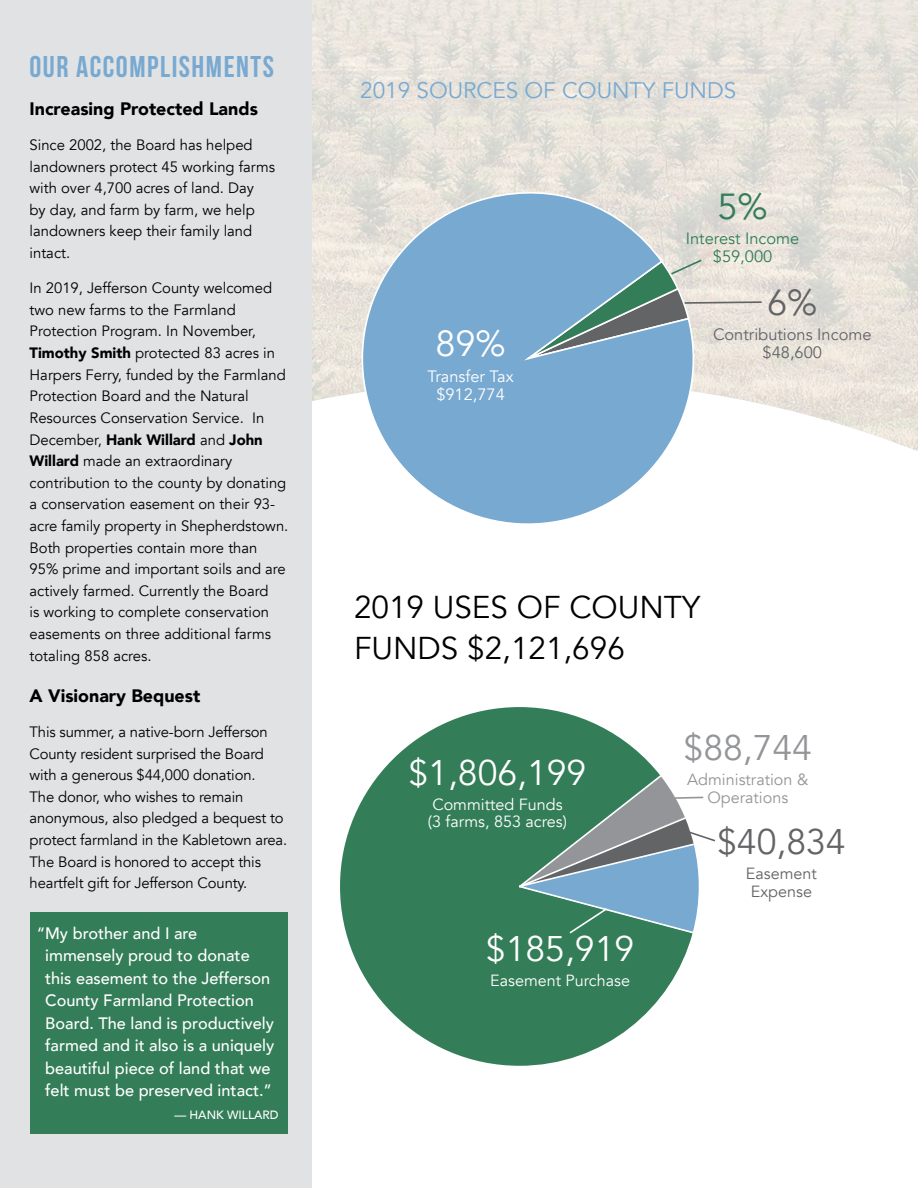
<style>
.page{position:relative;width:918px;height:1188px;background:#fff}
.page>*{position:absolute;margin:0;border:0;box-sizing:border-box;transform-origin:0 0}
.t1{font:36.15px "Avenir";color:#fff}
.t2{font:36.15px "Avenir";color:#337d58}
.t3{font:36.15px "Avenir";color:#636466}
.t4{font:35.55px "Avenir";color:#fff}
.t5{font:35.55px "Avenir";color:#939598}
.t6{font:35.55px "Avenir";color:#636466}
.t7{font:31.5px/41.1px "Avenir";color:#000}
.t8{font:700 30px "Bebas Neue";letter-spacing:.05em;color:#78a9d1}
.t9{font:22.5px "Avenir";color:#78a9d1}
.t10{font:900 18px "Avenir";color:#000}
.t11{font:500 16.5px/22.5px "Avenir";color:#fff}
.t12{font:16.35px "Avenir";color:#636466}
.t13{font:16.35px/18px "Avenir";color:#337d58;text-align:center}
.t14{font:16.35px/18px "Avenir";color:#fff;text-align:center}
.t15{font:16.2px/17.9px "Avenir";color:#fff}
.t16{font:16.2px/17.9px "Avenir";color:#939598;text-align:center}
.t17{font:16.2px/17.9px "Avenir";color:#636466;text-align:center}
.t18{font:15px/21.6px "Avenir";color:#000}
.t19{font:500 12px "Avenir";color:#fff}
.s1{font-weight:900}
</style>
<div class="page">
<img style="left:312px;top:0;width:606px;height:451px">
<div style="left:0;top:0;width:312px;height:1188px;background:#e1e2e3"></div>
<div style="left:30px;top:913px;width:258px;height:221px;background:#337d58"></div>
<svg style="left:340px;top:707px;width:352px;height:359px;fill:#337d58"></svg>
<svg style="left:509px;top:771px;width:206px;height:164px;background:#719c96"></svg>
<svg style="left:343px;top:179px;width:368px;height:345px"></svg>
<svg style="left:526px;top:258px;width:237px;height:103px;background:#99b4c0"></svg>
<h3 class="t8" style="left:30px;top:50px;width:246px">OUR ACCOMPLISHMENTS</h3>
<p class="t10" style="left:30px;top:93px;width:230px">Increasing Protected Lands</p>
<p class="t18" style="left:30px;top:134px;width:247px">Since 2002, the Board has helped landowners protect 45 working farms with over 4,700 acres of land. Day<br>by day, and farm by farm, we help landowners keep their family land intact.</p>
<p class="t18" style="left:30px;top:278px;width:260px">In 2019, Jefferson County welcomed two new farms to the Farmland Protection Program. In November, <span class="s1">Timothy Smith</span> protected 83 acres in Harpers Ferry, funded by the Farmland Protection Board and the Natural Resources Conservation Service. In December, <span class="s1">Hank Willard</span> and <span class="s1">John Willard</span> made an extraordinary contribution to the county by donating a conservation easement on their 93- acre family property in Shepherdstown.<br>Both properties contain more than 95% prime and important soils and are actively farmed. Currently the Board<br>is working to complete conservation easements on three additional farms totaling 858 acres.</p>
<p class="t10" style="left:30px;top:680px;width:172px">A Visionary Bequest</p>
<p class="t18" style="left:30px;top:721px;width:259px">This summer, a native-born Jefferson County resident surprised the Board with a generous $44,000 donation.<br>The donor, who wishes to remain anonymous, also pledged a bequest to protect farmland in the Kabletown area.<br>The Board is honored to accept this heartfelt gift for Jefferson County.</p>
<p class="t11" style="left:45px;top:921px;width:231px;text-indent:-8px">“My brother and I are immensely proud to donate this easement to the Jefferson<br>County Farmland Protection<br>Board. The land is productively farmed and it also is a uniquely beautiful piece of land that we felt must be preserved intact.”</p>
<p class="t19" style="left:174px;top:1104px;width:106px">— HANK WILLARD</p>
<h3 class="t9" style="left:360px;top:77px;width:378px">2019 SOURCES OF COUNTY FUNDS</h3>
<h1 class="t1" style="left:435px;top:322px;width:72px">89%</h1>
<p class="t14" style="left:428px;top:368px;width:88px">Transfer Tax $912,774</p>
<h1 class="t2" style="left:718px;top:185px;width:52px">5%</h1>
<p class="t13" style="left:686px;top:230px;width:115px">Interest Income $59,000</p>
<h1 class="t3" style="left:767px;top:281px;width:52px">6%</h1>
<p class="t12" style="left:713px;top:325px;width:160px">Contributions Income</p>
<p class="t12" style="left:763px;top:343px;width:61px">$48,600</p>
<h3 class="t7" style="left:354px;top:587px;width:348px">2019 USES OF COUNTY<br>FUNDS $2,121,696</h3>
<h2 class="t4" style="left:408px;top:751px;width:179px">$1,806,199</h2>
<p class="t15" style="left:428px;top:796px;width:140px">Committed Funds (3 farms, 853 acres)</p>
<h2 class="t4" style="left:486px;top:927px;width:150px">$185,919</h2>
<p class="t15" style="left:490px;top:972px;width:141px">Easement Purchase</p>
<h2 class="t5" style="left:684px;top:727px;width:130px">$88,744</h2>
<p class="t16" style="left:687px;top:771px;width:123px">Administration &amp;<br>Operations</p>
<h2 class="t6" style="left:717px;top:820px;width:130px">$40,834</h2>
<p class="t17" style="left:746px;top:865px;width:72px">Easement<br>Expense</p>
</div>
